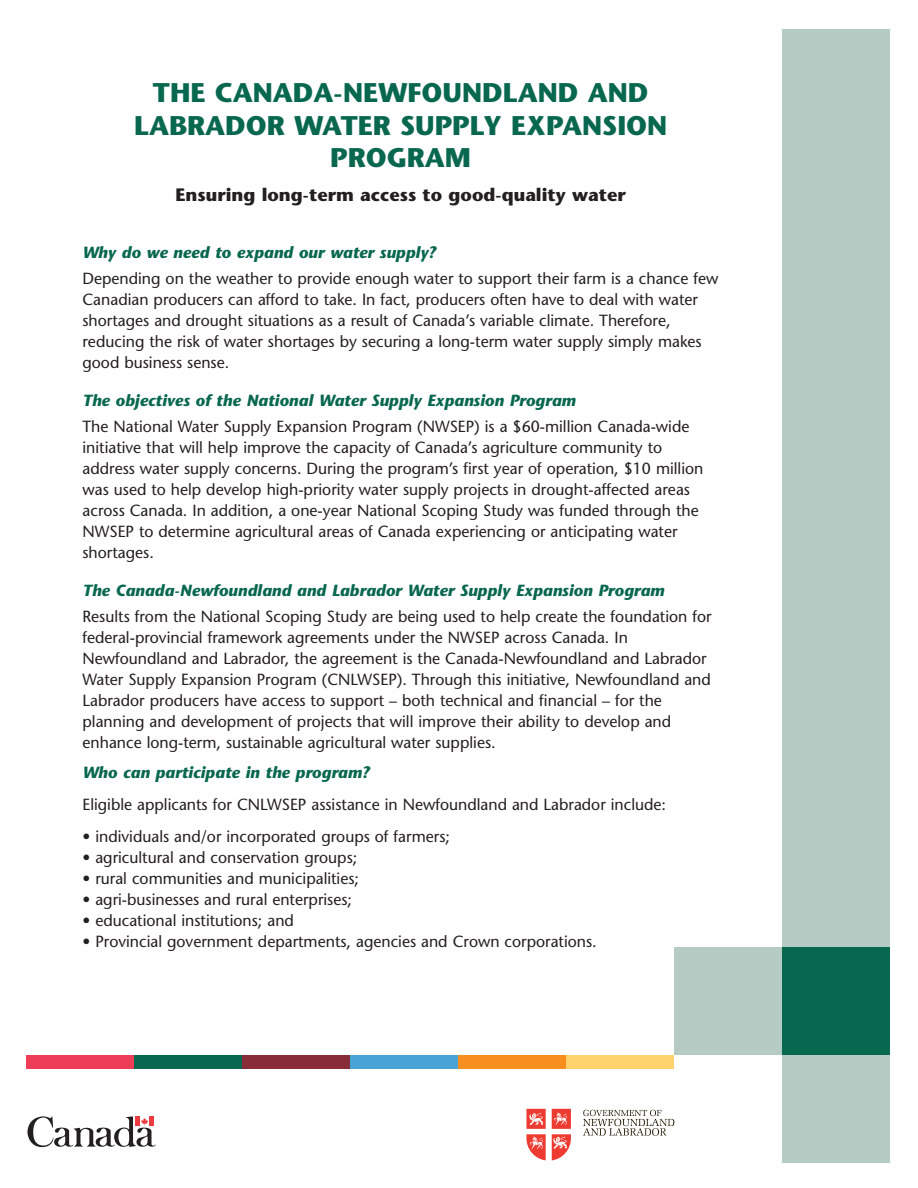
<style>
.page{position:relative;width:918px;height:1188px;background:#fff}
.page>*{position:absolute;margin:0;border:0;box-sizing:border-box;transform-origin:0 0}
.t1{font:700 27px/32.4px "Stone Sans";color:#08674f;text-align:center}
.t2{font:700 18px "Stone Sans";color:#231f20}
.t3{font:16.2px/21px "Stone Sans";color:#231f20}
.t4{font:italic 700 16.2px "Stone Sans";color:#08674f}
</style>
<div class="page">
<div style="left:782px;top:29px;width:108px;height:1134px;background:#b5cbc3"></div>
<div style="left:782px;top:947px;width:108px;height:108px;background:#08674f"></div>
<div style="left:26px;top:1055px;width:108px;height:13px;background:#ee3d56"></div>
<div style="left:134px;top:1055px;width:108px;height:13px;background:#08674f"></div>
<div style="left:242px;top:1055px;width:108px;height:13px;background:#892c3a"></div>
<div style="left:350px;top:1055px;width:108px;height:13px;background:#4aa3d5"></div>
<div style="left:458px;top:1055px;width:108px;height:13px;background:#f68f1e"></div>
<div style="left:566px;top:1055px;width:108px;height:13px;background:#fed36b"></div>
<svg style="left:27px;top:1116px;width:129px;height:31px"></svg>
<svg style="left:583px;top:1110px;width:91px;height:26px"></svg>
<svg style="left:552px;top:1109px;width:19px;height:51px"></svg>
<svg style="left:526px;top:1109px;width:20px;height:51px"></svg>
<div style="left:674px;top:947px;width:108px;height:108px;background:#b5cbc3"></div>
<h1 class="t1" style="left:134px;top:80px;width:535px">THE CANADA-NEWFOUNDLAND AND<br>LABRADOR WATER SUPPLY EXPANSION<br>PROGRAM</h1>
<p class="t2" style="left:176px;top:188px;width:452px">Ensuring long-term access to good-quality water</p>
<p class="t4" style="left:82px;top:246px;width:355px">Why do we need to expand our water supply?</p>
<p class="t3" style="left:82px;top:270px;width:637px">Depending on the weather to provide enough water to support their farm is a chance few Canadian producers can afford to take. In fact, producers often have to deal with water shortages and drought situations as a result of Canada’s variable climate. Therefore, reducing the risk of water shortages by securing a long-term water supply simply makes good business sense.</p>
<p class="t4" style="left:82px;top:394px;width:495px">The objectives of the National Water Supply Expansion Program</p>
<p class="t3" style="left:82px;top:418px;width:622px">The National Water Supply Expansion Program (NWSEP) is a $60-million Canada-wide initiative that will help improve the capacity of Canada’s agriculture community to address water supply concerns. During the program’s first year of operation, $10 million was used to help develop high-priority water supply projects in drought-affected areas across Canada. In addition, a one-year National Scoping Study was funded through the NWSEP to determine agricultural areas of Canada experiencing or anticipating water shortages.</p>
<p class="t4" style="left:82px;top:584px;width:584px">The Canada-Newfoundland and Labrador Water Supply Expansion Program</p>
<p class="t3" style="left:82px;top:608px;width:631px">Results from the National Scoping Study are being used to help create the foundation for federal-provincial framework agreements under the NWSEP across Canada. In Newfoundland and Labrador, the agreement is the Canada-Newfoundland and Labrador Water Supply Expansion Program (CNLWSEP). Through this initiative, Newfoundland and Labrador producers have access to support – both technical and financial – for the planning and development of projects that will improve their ability to develop and enhance long-term, sustainable agricultural water supplies.</p>
<p class="t4" style="left:82px;top:767px;width:289px">Who can participate in the program?</p>
<p class="t3" style="left:82px;top:796px;width:585px">Eligible applicants for CNLWSEP assistance in Newfoundland and Labrador include:</p>
<p class="t3" style="left:82px;top:828px;width:369px">• individuals and/or incorporated groups of farmers;</p>
<p class="t3" style="left:83px;top:849px;width:276px">• agricultural and conservation groups;</p>
<p class="t3" style="left:83px;top:870px;width:278px">• rural communities and municipalities;</p>
<p class="t3" style="left:83px;top:891px;width:271px">• agri-businesses and rural enterprises;</p>
<p class="t3" style="left:83px;top:912px;width:213px">• educational institutions; and</p>
<p class="t3" style="left:83px;top:933px;width:516px">• Provincial government departments, agencies and Crown corporations.</p>
</div>
